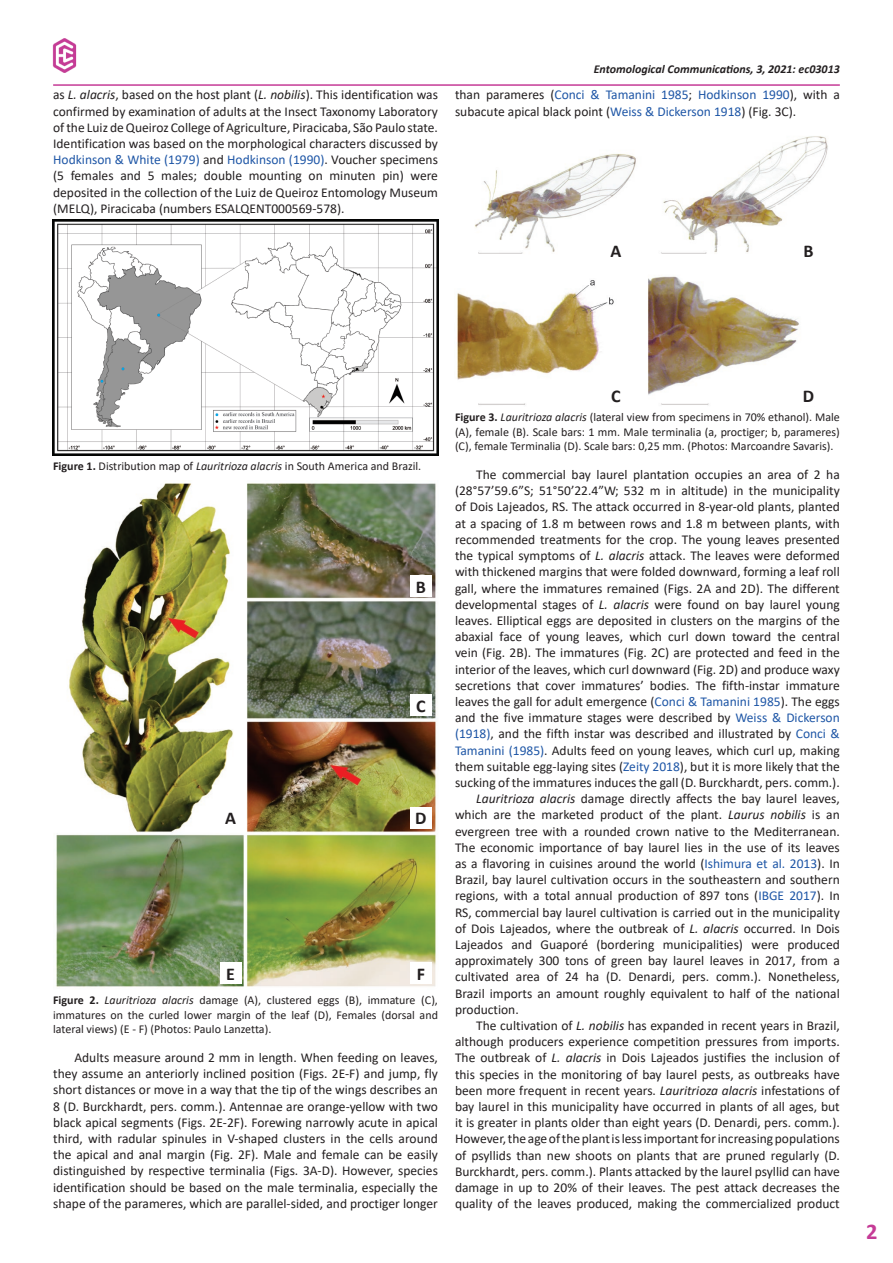
<style>
.page{position:relative;width:893px;height:1263px;background:#fff}
.page>*{position:absolute;margin:0;border:0;box-sizing:border-box;transform-origin:0 0}
.PageNumber{font:700 22.5px "Calibri";color:#c53b96}
.t1{font:700 18px "Calibri";color:#231f20}
.t2{font:13.5px/16.2px "Calibri";color:#231f20;text-align:justify}
.Legend{font:12px/14.4px "Calibri";color:#231f20;text-align:justify}
.t3{font:italic 700 12px "Calibri";color:#231f20}
.s1{font-style:italic}
.s2{color:#1e56a6}
.s3{font-weight:700}
</style>
<div class="page">
<hr style="left:53px;top:84px;width:787px;height:2px;background:#c53b96">
<img style="left:52px;top:38px;width:25px;height:35px">
<img style="left:52px;top:220px;width:387px;height:235px">
<img style="left:56px;top:483px;width:380px;height:504px">
<img style="left:457px;top:136px;width:371px;height:269px">
<div style="left:605px;top:240px;width:22px;height:21px;background:#fff"></div>
<div style="left:798px;top:240px;width:21px;height:21px;background:#fff"></div>
<div style="left:605px;top:384px;width:22px;height:22px;background:#fff"></div>
<div style="left:798px;top:384px;width:21px;height:22px;background:#fff"></div>
<div style="left:220px;top:807px;width:21px;height:21px;background:#fff"></div>
<div style="left:410px;top:575px;width:22px;height:21px;background:#fff"></div>
<div style="left:410px;top:694px;width:22px;height:21px;background:#fff"></div>
<div style="left:410px;top:807px;width:22px;height:21px;background:#fff"></div>
<div style="left:220px;top:962px;width:21px;height:21px;background:#fff"></div>
<div style="left:410px;top:962px;width:22px;height:21px;background:#fff"></div>
<p class="t2" style="left:53px;top:86px;width:386px">as <span class="s1">L. alacris</span>, based on the host plant (<span class="s1">L. nobilis</span>). This identification was confirmed by examination of adults at the Insect Taxonomy Laboratory of the Luiz de Queiroz College of Agriculture, Piracicaba, São Paulo state.<br>Identification was based on the morphological characters discussed by <span class="s2">Hodkinson &amp; White (1979)</span> and <span class="s2">Hodkinson (1990)</span>. Voucher specimens (5 females and 5 males; double mounting on minuten pin) were deposited in the collection of the Luiz de Queiroz Entomology Museum (MELQ), Piracicaba (numbers ESALQENT000569-578).</p>
<p class="t3" style="left:594px;top:60px;width:248px">Entomological Communications, 3, 2021: ec03013</p>
<p class="t2" style="left:455px;top:86px;width:386px">than parameres (<span class="s2">Conci &amp; Tamanini 1985</span>; <span class="s2">Hodkinson 1990</span>), with a subacute apical black point (<span class="s2">Weiss &amp; Dickerson 1918</span>) (Fig. 3C).</p>
<p class="t1" style="left:611px;top:238px;width:12px">A</p>
<p class="t1" style="left:803px;top:238px;width:12px">B</p>
<p class="Legend" style="left:53px;top:458px;width:370px"><span class="s3">Figure 1.</span> Distribution map of <span class="s1">Lauritrioza alacris</span> in South America and Brazil.</p>
<p class="t1" style="left:416px;top:574px;width:12px">B</p>
<p class="t1" style="left:225px;top:805px;width:12px">A</p>
<p class="t1" style="left:416px;top:693px;width:11px">C</p>
<p class="t1" style="left:415px;top:805px;width:13px">D</p>
<p class="t1" style="left:226px;top:961px;width:10px">E</p>
<p class="t1" style="left:417px;top:961px;width:10px">F</p>
<p class="Legend" style="left:53px;top:993px;width:386px"><span class="s3">Figure 2.</span> <span class="s1">Lauritrioza alacris</span> damage (A), clustered eggs (B), immature (C), immatures on the curled lower margin of the leaf (D), Females (dorsal and lateral views) (E - F) (Photos: Paulo Lanzetta).</p>
<p class="t2" style="left:53px;top:1049px;width:386px;text-indent:21px">Adults measure around 2 mm in length. When feeding on leaves, they assume an anteriorly inclined position (Figs. 2E-F) and jump, fly short distances or move in a way that the tip of the wings describes an 8 (D. Burckhardt, pers. comm.). Antennae are orange-yellow with two black apical segments (Figs. 2E-2F). Forewing narrowly acute in apical third, with radular spinules in V-shaped clusters in the cells around the apical and anal margin (Fig. 2F). Male and female can be easily distinguished by respective terminalia (Figs. 3A-D). However, species identification should be based on the male terminalia, especially the shape of the parameres, which are parallel-sided, and proctiger longer</p>
<p class="t1" style="left:611px;top:383px;width:11px">C</p>
<p class="t1" style="left:803px;top:383px;width:13px">D</p>
<p class="Legend" style="left:455px;top:410px;width:386px"><span class="s3">Figure 3.</span> <span class="s1">Lauritrioza alacris</span> (lateral view from specimens in 70% ethanol). Male (A), female (B). Scale bars: 1 mm. Male terminalia (a, proctiger; b, parameres) (C), female Terminalia (D). Scale bars: 0,25 mm. (Photos: Marcoandre Savaris).</p>
<p class="t2" style="left:455px;top:466px;width:386px;text-indent:21px">The commercial bay laurel plantation occupies an area of 2 ha (28°57’59.6”S; 51°50’22.4”W; 532 m in altitude) in the municipality of Dois Lajeados, RS. The attack occurred in 8-year-old plants, planted at a spacing of 1.8 m between rows and 1.8 m between plants, with recommended treatments for the crop. The young leaves presented the typical symptoms of <span class="s1">L. alacris</span> attack. The leaves were deformed with thickened margins that were folded downward, forming a leaf roll gall, where the immatures remained (Figs. 2A and 2D). The different developmental stages of <span class="s1">L. alacris</span> were found on bay laurel young leaves. Elliptical eggs are deposited in clusters on the margins of the abaxial face of young leaves, which curl down toward the central vein (Fig. 2B). The immatures (Fig. 2C) are protected and feed in the interior of the leaves, which curl downward (Fig. 2D) and produce waxy secretions that cover immatures’ bodies. The fifth-instar immature leaves the gall for adult emergence (<span class="s2">Conci &amp; Tamanini 1985</span>). The eggs and the five immature stages were described by <span class="s2">Weiss &amp; Dickerson (1918)</span>, and the fifth instar was described and illustrated by <span class="s2">Conci &amp; Tamanini (1985)</span>. Adults feed on young leaves, which curl up, making them suitable egg-laying sites (<span class="s2">Zeity 2018</span>), but it is more likely that the sucking of the immatures induces the gall (D. Burckhardt, pers. comm.).</p>
<p class="t2" style="left:455px;top:790px;width:386px;text-indent:21px"><span class="s1">Lauritrioza alacris</span> damage directly affects the bay laurel leaves, which are the marketed product of the plant. <span class="s1">Laurus nobilis</span> is an evergreen tree with a rounded crown native to the Mediterranean.<br>The economic importance of bay laurel lies in the use of its leaves as a flavoring in cuisines around the world (<span class="s2">Ishimura et al. 2013</span>). In Brazil, bay laurel cultivation occurs in the southeastern and southern regions, with a total annual production of 897 tons (<span class="s2">IBGE 2017</span>). In RS, commercial bay laurel cultivation is carried out in the municipality of Dois Lajeados, where the outbreak of <span class="s1">L. alacris</span> occurred. In Dois Lajeados and Guaporé (bordering municipalities) were produced approximately 300 tons of green bay laurel leaves in 2017, from a cultivated area of 24 ha (D. Denardi, pers. comm.). Nonetheless, Brazil imports an amount roughly equivalent to half of the national production.</p>
<p class="t2" style="left:455px;top:1017px;width:386px;text-indent:21px">The cultivation of <span class="s1">L. nobilis</span> has expanded in recent years in Brazil, although producers experience competition pressures from imports.<br>The outbreak of <span class="s1">L. alacris</span> in Dois Lajeados justifies the inclusion of this species in the monitoring of bay laurel pests, as outbreaks have been more frequent in recent years. <span class="s1">Lauritrioza alacris</span> infestations of bay laurel in this municipality have occurred in plants of all ages, but it is greater in plants older than eight years (D. Denardi, pers. comm.).<br>However, the age of the plant is less important for increasing populations of psyllids than new shoots on plants that are pruned regularly (D.<br>Burckhardt, pers. comm.). Plants attacked by the laurel psyllid can have damage in up to 20% of their leaves. The pest attack decreases the quality of the leaves produced, making the commercialized product</p>
<p class="PageNumber" style="left:866px;top:1216px;width:13px">2</p>
</div>
